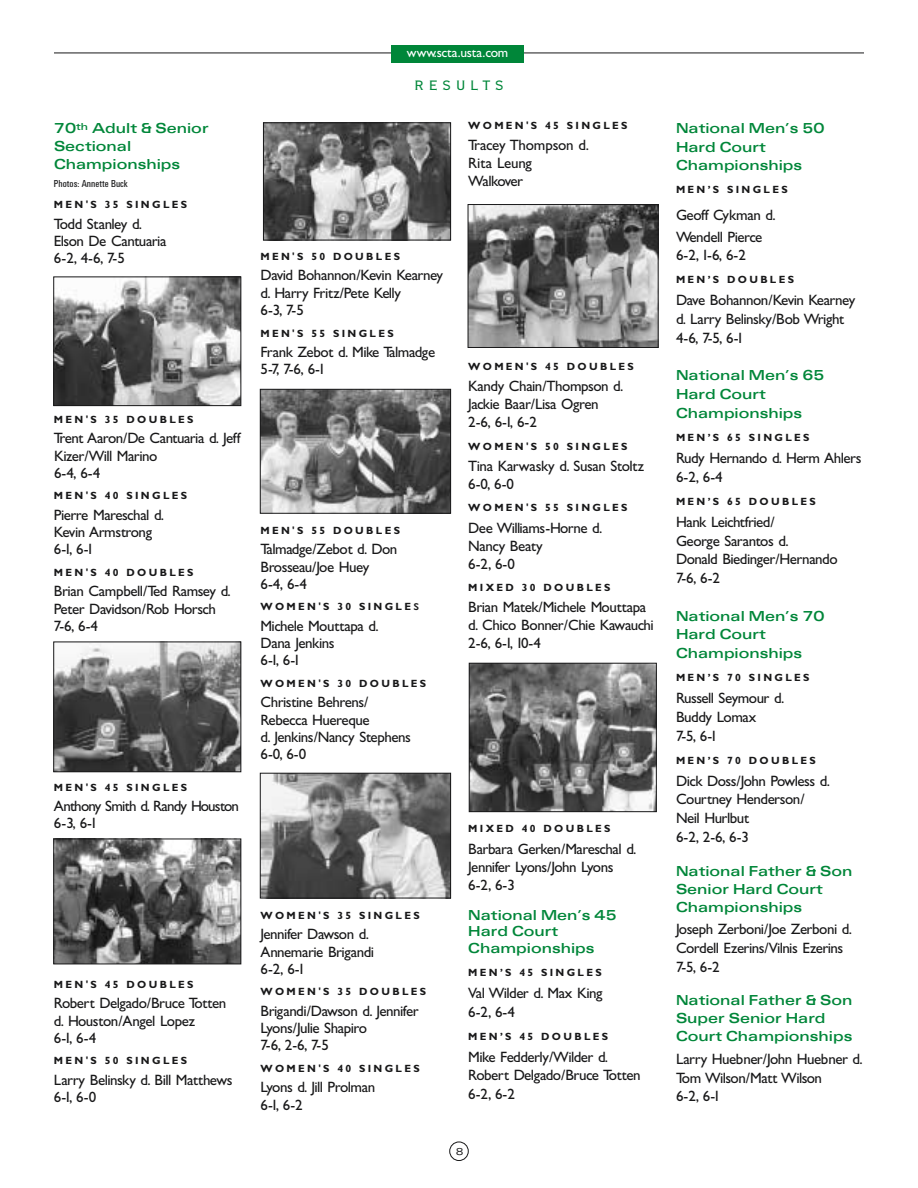
<style>
.page{position:relative;width:918px;height:1188px;background:#fff}
.page>*{position:absolute;margin:0;border:0;box-sizing:border-box;transform-origin:0 0}
.t1{font:18px "Copperplate Twenty Nine BC";letter-spacing:.25em;color:#008639}
.t2{font:15px/17.2px "Gill Sans";letter-spacing:-.035em;color:#181819}
.t3{font:15px/18px "U63";color:#008639}
.t4{font:15px/17.2px "Gill Sans";letter-spacing:-.055em;color:#181819}
.t5{font:13.5px "Gill Sans";letter-spacing:-.015em;color:#fff}
.t6{font:700 10.5px "Gill Sans";letter-spacing:.22em;color:#181819}
.t7{font:10.5px "U57";color:#181819}
.t8{font:10.5px "U53";color:#181819}
.s1{font-weight:400;font-size:15px}
</style>
<div class="page">
<div style="left:449px;top:1142px;width:20px;height:19px;border:1px solid #181819;border-radius:50%"></div>
<hr style="left:54px;top:53px;width:810px;height:1px;background:#181819">
<div style="left:391px;top:45px;width:133px;height:17px;background:#008639"></div>
<img style="left:55px;top:644px;width:184px;height:126px">
<div style="left:53px;top:642px;width:188px;height:130px;border:1px solid #181819"></div>
<img style="left:55px;top:279px;width:184px;height:125px">
<div style="left:53px;top:277px;width:188px;height:129px;border:1px solid #181819"></div>
<img style="left:55px;top:841px;width:184px;height:121px">
<div style="left:53px;top:839px;width:188px;height:125px;border:1px solid #181819"></div>
<img style="left:265px;top:124px;width:184px;height:114px">
<div style="left:263px;top:122px;width:188px;height:118px;border:1px solid #181819"></div>
<img style="left:262px;top:391px;width:187px;height:121px">
<div style="left:260px;top:389px;width:191px;height:125px;border:1px solid #181819"></div>
<img style="left:471px;top:665px;width:184px;height:145px">
<div style="left:469px;top:663px;width:188px;height:149px;border:1px solid #181819"></div>
<img style="left:262px;top:775px;width:187px;height:121px">
<div style="left:260px;top:773px;width:191px;height:125px;border:1px solid #181819"></div>
<img style="left:470px;top:206px;width:186px;height:140px">
<div style="left:468px;top:204px;width:190px;height:144px;border:1px solid #181819"></div>
<p class="t3" style="left:54px;top:120px;width:156px">70<sup>th</sup> Adult &amp; Senior<br>Sectional<br>Championships</p>
<p class="t7" style="left:54px;top:180px;width:75px">Photos: Annette Buck</p>
<p class="t6" style="left:54px;top:201px;width:135px">MEN'S 35 SINGLES</p>
<p class="t2" style="left:54px;top:217px;width:114px">Todd Stanley d.<br>Elson De Cantuaria<br>6-2, 4-6, 7-5</p>
<p class="t6" style="left:54px;top:416px;width:141px">MEN'S 35 DOUBLES</p>
<p class="t2" style="left:54px;top:431px;width:188px">Trent Aaron/De Cantuaria d. Jeff<br>Kizer/Will Marino<br>6-4, 6-4</p>
<p class="t6" style="left:54px;top:492px;width:135px">MEN'S 40 SINGLES</p>
<p class="t2" style="left:54px;top:508px;width:112px">Pierre Mareschal d.<br>Kevin Armstrong<br>6-1, 6-1</p>
<p class="t6" style="left:54px;top:569px;width:141px">MEN'S 40 DOUBLES</p>
<p class="t2" style="left:54px;top:584px;width:178px">Brian Campbell/Ted Ramsey d.<br>Peter Davidson/Rob Horsch<br>7-6, 6-4</p>
<p class="t6" style="left:54px;top:783px;width:135px">MEN'S 45 SINGLES</p>
<p class="t4" style="left:54px;top:799px;width:187px">Anthony Smith d. Randy Houston<br>6-3, 6-1</p>
<p class="t6" style="left:54px;top:981px;width:141px">MEN'S 45 DOUBLES</p>
<p class="t2" style="left:54px;top:996px;width:174px">Robert Delgado/Bruce Totten d. Houston/Angel Lopez<br>6-1, 6-4</p>
<p class="t6" style="left:54px;top:1057px;width:135px">MEN'S 50 SINGLES</p>
<p class="t2" style="left:54px;top:1073px;width:180px">Larry Belinsky d. Bill Matthews<br>6-1, 6-0</p>
<p class="t5" style="left:407px;top:48px;width:103px">www.scta.usta.com</p>
<p class="t1" style="left:414px;top:74px;width:91px">RESULTS</p>
<p class="t6" style="left:468px;top:121px;width:161px">WOMEN'S 45 SINGLES</p>
<p class="t2" style="left:468px;top:138px;width:122px;line-height:18px">Tracey Thompson d.<br>Rita Leung<br>Walkover</p>
<p class="t6" style="left:261px;top:253px;width:141px">MEN'S 50 DOUBLES</p>
<p class="t2" style="left:261px;top:268px;width:184px">David Bohannon/Kevin Kearney d. Harry Fritz/Pete Kelly<br>6-3, 7-5</p>
<p class="t6" style="left:261px;top:329px;width:135px">MEN'S 55 SINGLES</p>
<p class="t2" style="left:261px;top:345px;width:176px">Frank Zebot d. Mike Talmadge<br>5-7, 7-6, 6-1</p>
<p class="t6" style="left:261px;top:527px;width:141px">MEN'S 55 DOUBLES</p>
<p class="t2" style="left:261px;top:542px;width:138px">Talmadge/Zebot d. Don<br>Brosseau/Joe Huey<br>6-4, 6-4</p>
<p class="t6" style="left:261px;top:603px;width:160px">WOMEN'S 30 SINGLE<span class="s1">s</span></p>
<p class="t2" style="left:261px;top:619px;width:120px">Michele Mouttapa d.<br>Dana Jenkins<br>6-1, 6-1</p>
<p class="t6" style="left:261px;top:680px;width:167px">WOMEN'S 30 DOUBLES</p>
<p class="t2" style="left:261px;top:695px;width:152px">Christine Behrens/<br>Rebecca Huereque<br>d. Jenkins/Nancy Stephens<br>6-0, 6-0</p>
<p class="t6" style="left:468px;top:363px;width:167px">WOMEN'S 45 DOUBLES</p>
<p class="t2" style="left:468px;top:379px;width:157px;line-height:18px">Kandy Chain/Thompson d.<br>Jackie Baar/Lisa Ogren<br>2-6, 6-1, 6-2</p>
<p class="t6" style="left:468px;top:443px;width:161px">WOMEN'S 50 SINGLES</p>
<p class="t2" style="left:468px;top:459px;width:177px;line-height:18px">Tina Karwasky d. Susan Stoltz<br>6-0, 6-0</p>
<p class="t6" style="left:468px;top:504px;width:161px">WOMEN'S 55 SINGLES</p>
<p class="t2" style="left:468px;top:520px;width:136px;line-height:18px">Dee Williams-Horne d.<br>Nancy Beaty<br>6-2, 6-0</p>
<p class="t6" style="left:468px;top:584px;width:144px">MIXED 30 DOUBLES</p>
<p class="t2" style="left:468px;top:600px;width:187px;line-height:18px">Brian Matek/Michele Mouttapa d. Chico Bonner/Chie Kawauchi<br>2-6, 6-1, 10-4</p>
<p class="t6" style="left:261px;top:912px;width:161px">WOMEN'S 35 SINGLES</p>
<p class="t2" style="left:261px;top:927px;width:115px">Jennifer Dawson d.<br>Annemarie Brigandi<br>6-2, 6-1</p>
<p class="t6" style="left:261px;top:988px;width:167px">WOMEN'S 35 DOUBLES</p>
<p class="t2" style="left:261px;top:1004px;width:160px">Brigandi/Dawson d. Jennifer<br>Lyons/Julie Shapiro<br>7-6, 2-6, 7-5</p>
<p class="t6" style="left:261px;top:1065px;width:161px">WOMEN'S 40 SINGLES</p>
<p class="t2" style="left:261px;top:1080px;width:116px">Lyons d. Jill Prolman<br>6-1, 6-2</p>
<p class="t6" style="left:468px;top:825px;width:144px">MIXED 40 DOUBLES</p>
<p class="t2" style="left:468px;top:841px;width:170px;line-height:18px">Barbara Gerken/Mareschal d.<br>Jennifer Lyons/John Lyons<br>6-2, 6-3</p>
<p class="t3" style="left:468px;top:908px;width:150px;line-height:16.5px">National Men’s 45<br>Hard Court<br>Championships</p>
<p class="t6" style="left:468px;top:969px;width:135px">MEN’S 45 SINGLES</p>
<p class="t2" style="left:468px;top:985px;width:136px;line-height:18.8px">Val Wilder d. Max King<br>6-2, 6-4</p>
<p class="t6" style="left:468px;top:1032px;width:141px">MEN’S 45 DOUBLES</p>
<p class="t2" style="left:468px;top:1049px;width:174px;line-height:18.8px">Mike Fedderly/Wilder d.<br>Robert Delgado/Bruce Totten<br>6-2, 6-2</p>
<p class="t8" style="left:456px;top:1148px;width:9px">8</p>
<p class="t3" style="left:676px;top:120px;width:150px;line-height:18.8px">National Men’s 50<br>Hard Court<br>Championships</p>
<p class="t6" style="left:676px;top:186px;width:113px">MEN’S SINGLES</p>
<p class="t2" style="left:676px;top:205px;width:101px;line-height:22px">Geoff Cykman d.<br>Wendell Pierce</p>
<p class="t2" style="left:676px;top:248px;width:71px">6-2, 1-6, 6-2</p>
<p class="t6" style="left:676px;top:276px;width:120px">MEN’S DOUBLES</p>
<p class="t2" style="left:676px;top:293px;width:181px;line-height:18.8px">Dave Bohannon/Kevin Kearney d. Larry Belinsky/Bob Wright<br>4-6, 7-5, 6-1</p>
<p class="t3" style="left:676px;top:367px;width:150px;line-height:18.8px">National Men’s 65<br>Hard Court<br>Championships</p>
<p class="t6" style="left:676px;top:434px;width:135px">MEN’S 65 SINGLES</p>
<p class="t2" style="left:676px;top:450px;width:187px;line-height:18.8px">Rudy Hernando d. Herm Ahlers<br>6-2, 6-4</p>
<p class="t6" style="left:676px;top:498px;width:141px">MEN’S 65 DOUBLES</p>
<p class="t2" style="left:676px;top:514px;width:163px;line-height:18.8px">Hank Leichtfried/<br>George Sarantos d.<br>Donald Biedinger/Hernando<br>7-6, 6-2</p>
<p class="t3" style="left:676px;top:608px;width:150px;line-height:18.8px">National Men’s 70<br>Hard Court<br>Championships</p>
<p class="t6" style="left:676px;top:674px;width:135px">MEN’S 70 SINGLES</p>
<p class="t2" style="left:676px;top:690px;width:110px;line-height:18.8px">Russell Seymour d.<br>Buddy Lomax<br>7-5, 6-1</p>
<p class="t6" style="left:676px;top:757px;width:141px">MEN’S 70 DOUBLES</p>
<p class="t2" style="left:676px;top:773px;width:156px;line-height:18.8px">Dick Doss/John Powless d.<br>Courtney Henderson/<br>Neil Hurlbut<br>6-2, 2-6, 6-3</p>
<p class="t3" style="left:676px;top:863px;width:178px">National Father &amp; Son<br>Senior Hard Court<br>Championships</p>
<p class="t2" style="left:676px;top:921px;width:178px;line-height:18.8px">Joseph Zerboni/Joe Zerboni d.<br>Cordell Ezerins/Vilnis Ezerins<br>7-5, 6-2</p>
<p class="t3" style="left:676px;top:993px;width:178px">National Father &amp; Son<br>Super Senior Hard<br>Court Championships</p>
<p class="t2" style="left:676px;top:1051px;width:188px;line-height:18.8px">Larry Huebner/John Huebner d.<br>Tom Wilson/Matt Wilson<br>6-2, 6-1</p>
</div>
